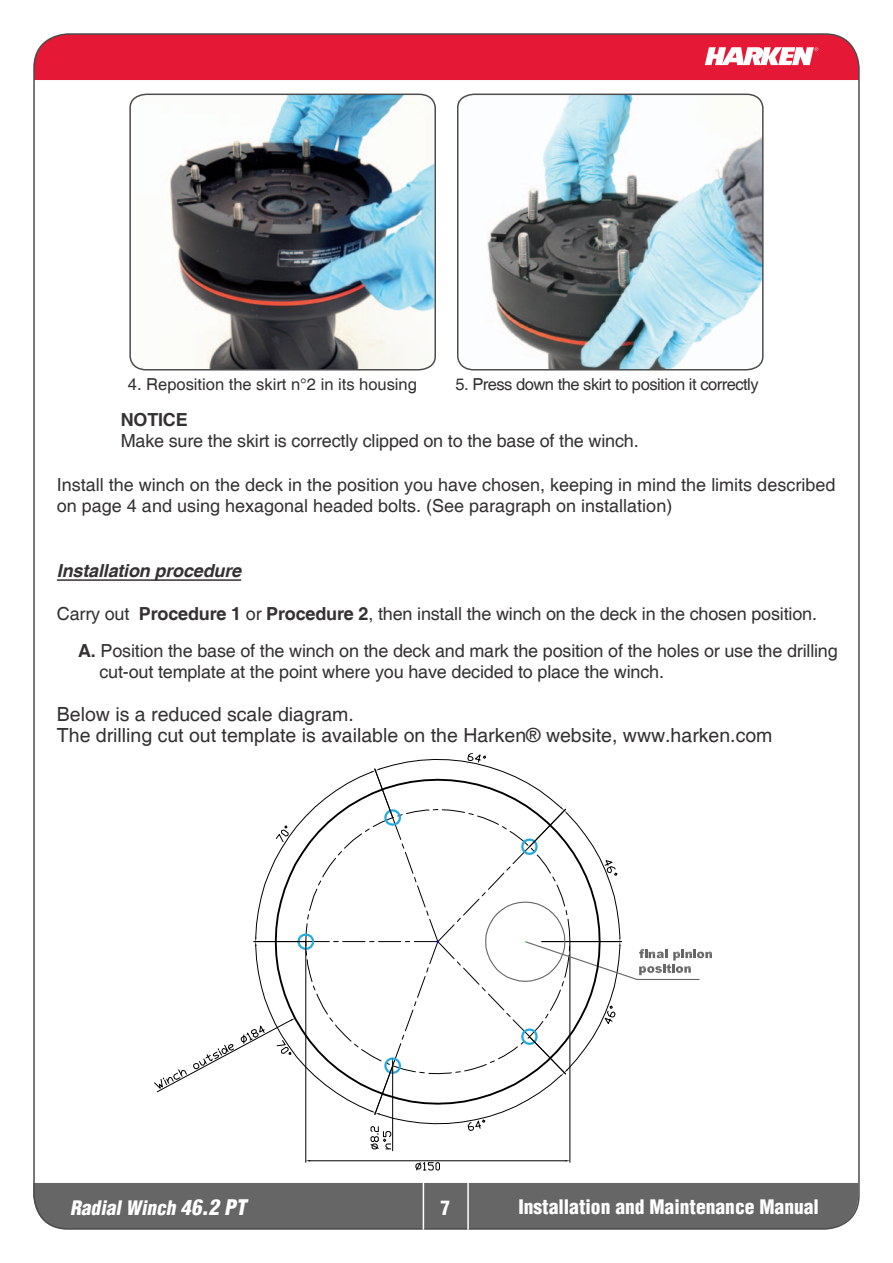
<style>
.page{position:relative;width:893px;height:1263px;background:#fff}
.page>*{position:absolute;margin:0;border:0;box-sizing:border-box;transform-origin:0 0}
.t1{font:19.5px/21px "Helvetica";color:#333132}
.t2{font:900 condensed 19.5px "Helvetica LT";color:#fff}
.t3{font:italic 900 condensed 19.5px "Helvetica LT";color:#fff}
.t4{font:18px/21.6px "Helvetica";letter-spacing:-.01em;color:#333132}
.t5{font:italic 700 18px "Helvetica";letter-spacing:-.01em;color:#333132}
.t6{font:700 18px "Helvetica";letter-spacing:-.01em;color:#333132}
.t7{font:16.5px "Helvetica";letter-spacing:-.03em;color:#312f30}
.t8{font:16.5px "Helvetica";color:#312f30}
.s1{font-weight:700}
.s2{font-size:21px}
</style>
<div class="page">
<div style="left:36px;top:1183px;width:822px;height:46px;background:#666"></div>
<svg style="left:34px;top:34px;width:825px;height:46px;background:#e32440"></svg>
<hr style="left:423px;top:1183px;width:1px;height:47px;background:#fff">
<hr style="left:467px;top:1183px;width:2px;height:47px;background:#fff">
<hr style="left:57px;top:579px;width:184px;height:2px;background:#333132">
<svg style="left:457px;top:93px;width:307px;height:278px"></svg>
<img style="left:129px;top:93px;width:307px;height:278px">
<hr style="left:306px;top:942px;width:1px;height:220px;background:#000">
<hr style="left:570px;top:942px;width:1px;height:220px;background:#000">
<hr style="left:310px;top:1160px;width:255px;height:1px;background:#000">
<svg style="left:416px;top:1162px;width:24px;height:9px"></svg>
<hr style="left:392px;top:1063px;width:1px;height:88px;background:#000">
<svg style="left:154px;top:753px;width:558px;height:396px"></svg>
<p class="t8" style="left:128px;top:375px;width:291px">4. Reposition the skirt n°2 in its housing</p>
<p class="t7" style="left:455px;top:375px;width:305px">5. Press down the skirt to position it correctly</p>
<p class="t6" style="left:121px;top:408px;width:69px">NOTICE</p>
<p class="t4" style="left:121px;top:431px;width:519px">Make sure the skirt is correctly clipped on to the base of the winch.</p>
<p class="t4" style="left:57px;top:474px;width:780px">Install the winch on the deck in the position you have chosen, keeping in mind the limits described on page 4 and using hexagonal headed bolts. (See paragraph on installation)</p>
<p class="t5" style="left:57px;top:560px;width:186px">Installation procedure</p>
<p class="t4" style="left:78px;top:596px;width:761px;line-height:36.6px;text-indent:-21px">Carry out <span class="s1">Procedure 1</span> or <span class="s1">Procedure 2</span>, then install the winch on the deck in the chosen position.<br><span class="s1">A.</span> Position the base of the winch on the deck and mark the position of the holes or use the drilling</p>
<p class="t4" style="left:99px;top:662px;width:566px">cut-out template at the point where you have decided to place the winch.</p>
<p class="t1" style="left:57px;top:704px;width:717px">Below is a reduced scale diagram.<br>The drilling cut out template is available on the Harken® website, www.harken.com</p>
<p class="t3" style="left:70px;top:1196px;width:183px">RadialWinch <span class="s2">46.2 PT</span></p>
<p class="t2" style="left:440px;top:1195px;width:11px">7</p>
<p class="t2" style="left:518px;top:1195px;width:302px">Installation and Maintenance Manual</p>
</div>
